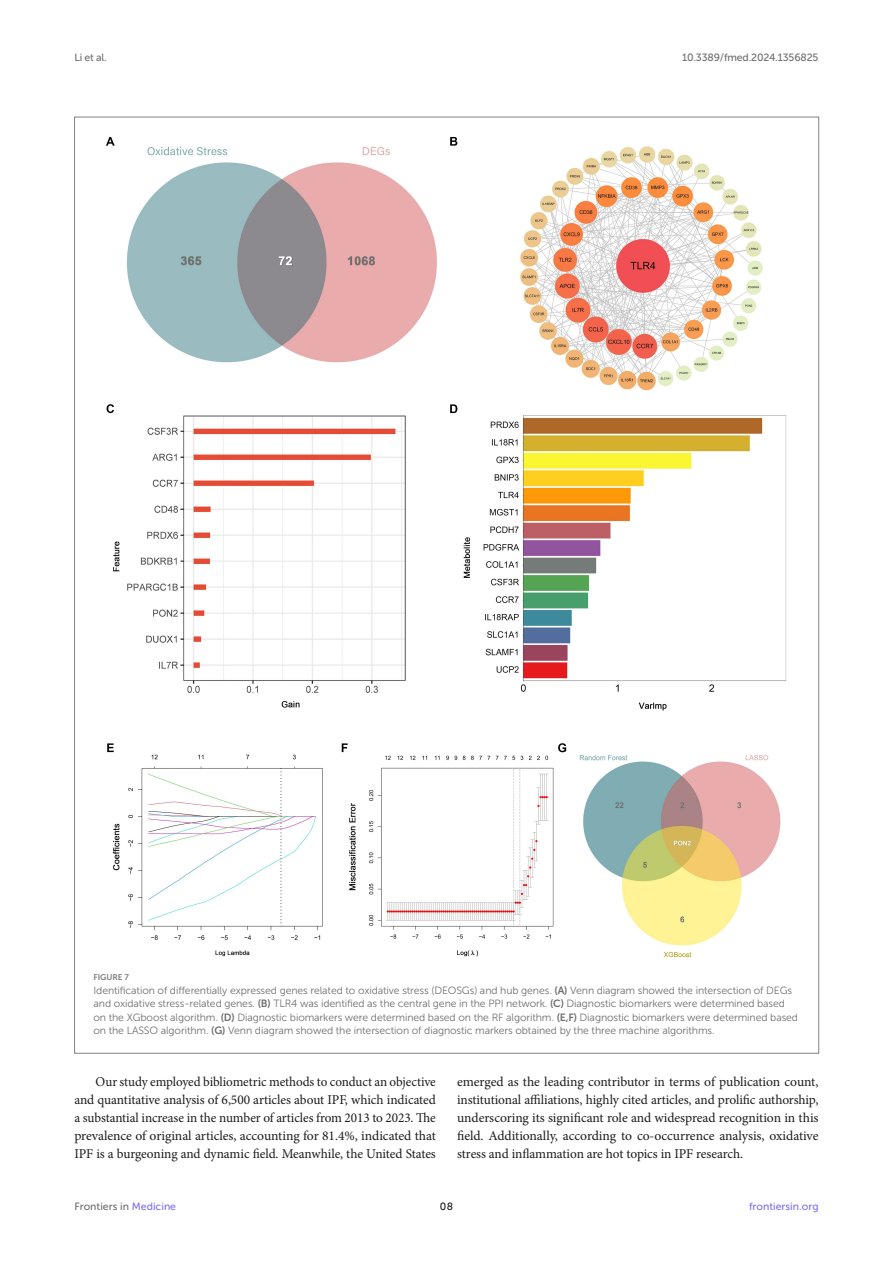
<style>
.page{position:relative;width:893px;height:1263px;background:#fff}
.page>*{position:absolute;margin:0;border:0;box-sizing:border-box;transform-origin:0 0}
.TEXT{font:13.5px/18px "Minion Pro";letter-spacing:-.01em;color:#1b1c1b;text-align:justify}
.FIG_LEG{font:10.5px/13.5px "Museo Sans 300";letter-spacing:-.01em;color:#706f70}
.t1{font:10.5px "Museo Sans 500";letter-spacing:-.015em;color:#706f70}
.t2{font:10.5px "Museo Sans 500";color:#856df0}
.t3{font:10.5px "Museo Sans 500";color:#1b1c1b}
.FIG_HD{font:8.25px "Museo Sans 700";letter-spacing:-.01em;color:#7e7f7f}
.s1{font-family:"Museo Sans 700"}
.s2{color:#856df0}
</style>
<div class="page">
<img style="left:106px;top:137px;width:681px;height:821px">
<p class="t1" style="left:74px;top:51px;width:34px">Li et al.</p>
<p class="t1" style="left:682px;top:51px;width:138px">10.3389/fmed.2024.1356825</p>
<p class="FIG_HD" style="left:94px;top:973px;width:37px">FIGURE 7</p>
<p class="FIG_LEG" style="left:94px;top:983px;width:706px">Identification of differentially expressed genes related to oxidative stress (DEOSGs) and hub genes. <span class="s1">(A)</span> Venn diagram showed the intersection of DEGs and oxidative stress-related genes. <span class="s1">(B)</span> TLR4 was identified as the central gene in the PPI network. <span class="s1">(C)</span> Diagnostic biomarkers were determined based on the XGboost algorithm. <span class="s1">(D)</span> Diagnostic biomarkers were determined based on the RF algorithm. <span class="s1">(E,F)</span> Diagnostic biomarkers were determined based on the LASSO algorithm. <span class="s1">(G)</span> Venn diagram showed the intersection of diagnostic markers obtained by the three machine algorithms.</p>
<p class="TEXT" style="left:74px;top:1073px;width:363px;text-indent:21px">Our study employed bibliometric methods to conduct an objective and quantitative analysis of 6,500 articles about IPF, which indicated a substantial increase in the number of articles from 2013 to 2023. The prevalence of original articles, accounting for 81.4%, indicated that IPF is a burgeoning and dynamic field. Meanwhile, the United States</p>
<p class="TEXT" style="left:457px;top:1073px;width:363px">emerged as the leading contributor in terms of publication count, institutional affiliations, highly cited articles, and prolific authorship, underscoring its significant role and widespread recognition in this field. Additionally, according to co-occurrence analysis, oxidative stress and inflammation are hot topics in IPF research.</p>
<p class="t1" style="left:74px;top:1200px;width:103px">Frontiers in <span class="s2">Medicine</span></p>
<p class="t3" style="left:440px;top:1200px;width:15px">08</p>
<p class="t2" style="left:749px;top:1200px;width:71px">frontiersin.org</p>
</div>
